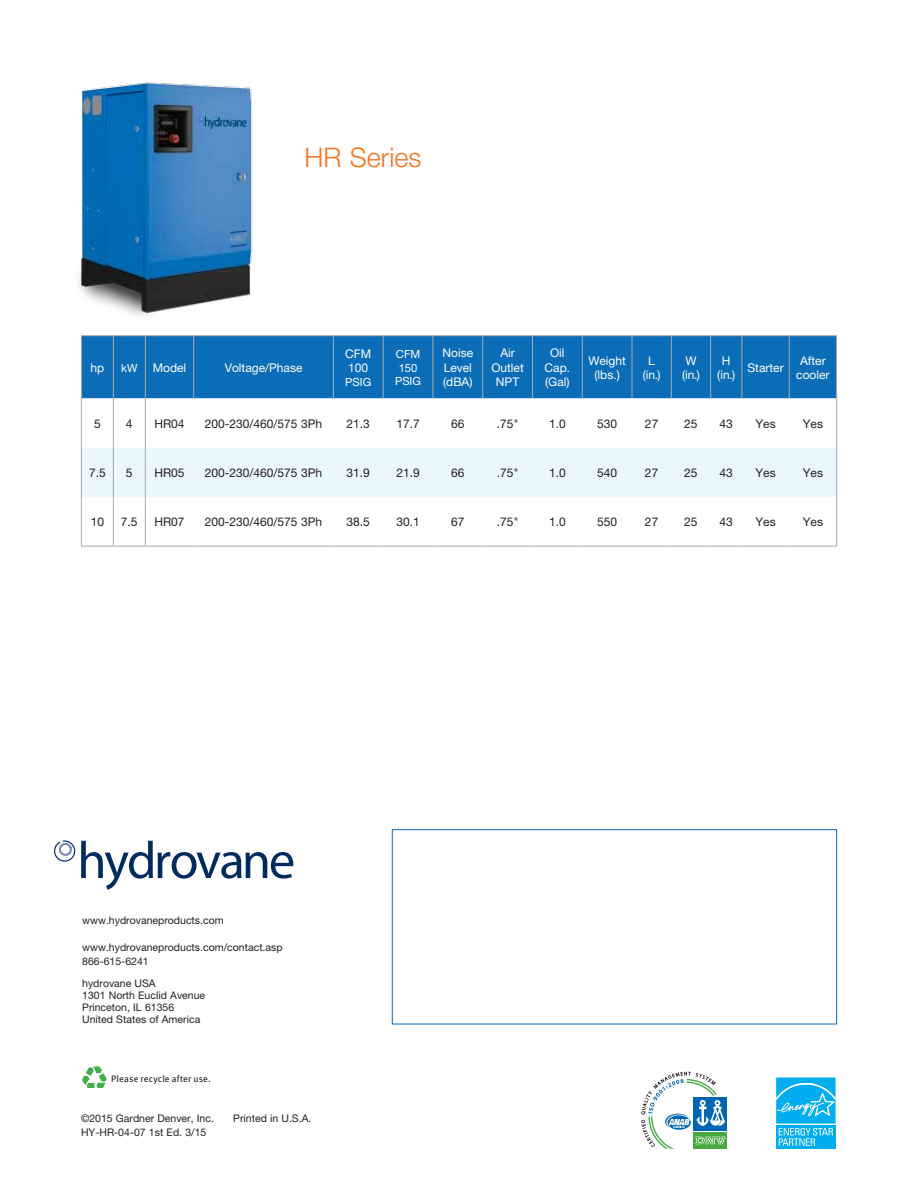
<style>
.page{position:relative;width:918px;height:1188px;background:#fff}
.page>*{position:absolute;margin:0;border:0;box-sizing:border-box;transform-origin:0 0}
.t1{font:300 27px "Helvetica Neue";color:#f47521}
.t2{font:12px "Helvetica Neue";color:#231f20}
.t3{font:12px/14.4px "Helvetica Neue";color:#fff;text-align:center}
.t4{font:11.25px/13.5px "Helvetica Neue";color:#fff;text-align:center}
.t5{font:10.5px/12px "Helvetica Neue";color:#231f20}
.t6{font:9.3px "Meta Book LF";letter-spacing:.02em;color:#231f20}
</style>
<div class="page">
<div style="left:392px;top:829px;width:445px;height:195px;border:1px solid #0b6db7"></div>
<svg style="left:54px;top:840px;width:239px;height:50px"></svg>
<svg style="left:776px;top:1077px;width:60px;height:72px"></svg>
<div style="left:694px;top:1097px;width:33px;height:33px;background:#0066b3"></div>
<div style="left:694px;top:1133px;width:33px;height:16px;background:#48a842"></div>
<svg style="left:641px;top:1072px;width:85px;height:77px"></svg>
<svg style="left:81px;top:1066px;width:26px;height:21px"></svg>
<div style="left:82px;top:336px;width:754px;height:62px;background:#0b6db7"></div>
<div style="left:114px;top:336px;width:319px;height:62px;background:#0b6db7"></div>
<svg style="left:82px;top:398px;width:754px;height:148px"></svg>
<div style="left:82px;top:448px;width:754px;height:49px;background:#ebf7fe"></div>
<hr style="left:81px;top:335px;width:32px;height:1px;background:#a7a9ac">
<hr style="left:81px;top:336px;width:1px;height:62px;background:#a7a9ac">
<hr style="left:113px;top:335px;width:32px;height:1px;background:#a7a9ac">
<hr style="left:113px;top:336px;width:1px;height:62px;background:#a7a9ac">
<hr style="left:145px;top:335px;width:49px;height:1px;background:#a7a9ac">
<hr style="left:145px;top:336px;width:1px;height:62px;background:#a7a9ac">
<hr style="left:194px;top:335px;width:139px;height:1px;background:#a7a9ac">
<hr style="left:193px;top:336px;width:1px;height:62px;background:#a7a9ac">
<hr style="left:333px;top:335px;width:50px;height:1px;background:#a7a9ac">
<hr style="left:333px;top:336px;width:1px;height:62px;background:#a7a9ac">
<hr style="left:383px;top:335px;width:50px;height:1px;background:#a7a9ac">
<hr style="left:383px;top:336px;width:1px;height:62px;background:#a7a9ac">
<hr style="left:433px;top:335px;width:50px;height:1px;background:#a7a9ac">
<hr style="left:433px;top:336px;width:1px;height:62px;background:#a7a9ac">
<hr style="left:483px;top:335px;width:49px;height:1px;background:#a7a9ac">
<hr style="left:482px;top:336px;width:1px;height:62px;background:#a7a9ac">
<hr style="left:532px;top:335px;width:50px;height:1px;background:#a7a9ac">
<hr style="left:532px;top:336px;width:1px;height:62px;background:#a7a9ac">
<hr style="left:582px;top:335px;width:50px;height:1px;background:#a7a9ac">
<hr style="left:582px;top:336px;width:1px;height:62px;background:#a7a9ac">
<hr style="left:632px;top:335px;width:39px;height:1px;background:#a7a9ac">
<hr style="left:632px;top:336px;width:1px;height:62px;background:#a7a9ac">
<hr style="left:671px;top:335px;width:40px;height:1px;background:#a7a9ac">
<hr style="left:671px;top:336px;width:1px;height:62px;background:#a7a9ac">
<hr style="left:711px;top:335px;width:31px;height:1px;background:#a7a9ac">
<hr style="left:710px;top:336px;width:1px;height:62px;background:#a7a9ac">
<hr style="left:742px;top:335px;width:47px;height:1px;background:#a7a9ac">
<hr style="left:742px;top:336px;width:1px;height:62px;background:#a7a9ac">
<hr style="left:789px;top:335px;width:48px;height:1px;background:#a7a9ac">
<hr style="left:789px;top:336px;width:1px;height:62px;background:#a7a9ac">
<hr style="left:81px;top:398px;width:1px;height:50px;background:#a7a9ac">
<hr style="left:81px;top:448px;width:1px;height:49px;background:#a7a9ac">
<hr style="left:81px;top:497px;width:1px;height:49px;background:#a7a9ac">
<hr style="left:145px;top:398px;width:1px;height:50px;background:#a7a9ac">
<hr style="left:145px;top:448px;width:1px;height:49px;background:#a7a9ac">
<hr style="left:145px;top:497px;width:1px;height:49px;background:#a7a9ac">
<hr style="left:836px;top:336px;width:1px;height:62px;background:#a7a9ac">
<hr style="left:836px;top:398px;width:1px;height:50px;background:#a7a9ac">
<hr style="left:836px;top:448px;width:1px;height:49px;background:#a7a9ac">
<hr style="left:836px;top:497px;width:1px;height:49px;background:#a7a9ac">
<hr style="left:113px;top:398px;width:1px;height:50px;background:#a7a9ac">
<hr style="left:113px;top:448px;width:1px;height:49px;background:#a7a9ac">
<hr style="left:113px;top:497px;width:1px;height:49px;background:#a7a9ac">
<hr style="left:81px;top:546px;width:32px;height:1px;background:#a7a9ac">
<hr style="left:113px;top:546px;width:32px;height:1px;background:#a7a9ac">
<hr style="left:145px;top:546px;width:49px;height:1px;background:#a7a9ac">
<hr style="left:194px;top:546px;width:139px;height:1px;background:#a7a9ac">
<hr style="left:333px;top:546px;width:50px;height:1px;background:#a7a9ac">
<hr style="left:383px;top:546px;width:50px;height:1px;background:#a7a9ac">
<hr style="left:433px;top:546px;width:50px;height:1px;background:#a7a9ac">
<hr style="left:483px;top:546px;width:49px;height:1px;background:#a7a9ac">
<hr style="left:532px;top:546px;width:50px;height:1px;background:#a7a9ac">
<hr style="left:582px;top:546px;width:50px;height:1px;background:#a7a9ac">
<hr style="left:632px;top:546px;width:39px;height:1px;background:#a7a9ac">
<hr style="left:671px;top:546px;width:40px;height:1px;background:#a7a9ac">
<hr style="left:711px;top:546px;width:31px;height:1px;background:#a7a9ac">
<hr style="left:742px;top:546px;width:47px;height:1px;background:#a7a9ac">
<hr style="left:789px;top:546px;width:48px;height:1px;background:#a7a9ac">
<img style="left:78px;top:82px;width:175px;height:234px">
<h1 class="t1" style="left:305px;top:141px;width:118px">HR Series</h1>
<p class="t3" style="left:90px;top:360px;width:15px">hp</p>
<p class="t4" style="left:121px;top:361px;width:18px">kW</p>
<p class="t3" style="left:153px;top:360px;width:35px">Model</p>
<p class="t3" style="left:225px;top:360px;width:79px">Voltage/Phase</p>
<p class="t3" style="left:345px;top:346px;width:28px;text-align:left">CFM<br>100</p>
<p class="t4" style="left:345px;top:375px;width:28px">PSIG</p>
<p class="t4" style="left:395px;top:347px;width:28px">CFM<br>150<br>PSIG</p>
<p class="t3" style="left:443px;top:346px;width:32px;text-align:justify">Noise Level (dBA)</p>
<p class="t3" style="left:491px;top:346px;width:34px">Air<br>Outlet<br>NPT</p>
<p class="t3" style="left:545px;top:346px;width:27px">Oil<br>Cap. (Gal)</p>
<p class="t3" style="left:588px;top:353px;width:39px">Weight (lbs.)</p>
<p class="t3" style="left:643px;top:353px;width:19px">L (in.)</p>
<p class="t3" style="left:682px;top:353px;width:19px;text-align:left">W (in.)</p>
<p class="t3" style="left:717px;top:353px;width:19px">H (in.)</p>
<p class="t3" style="left:747px;top:360px;width:38px">Starter</p>
<p class="t3" style="left:796px;top:353px;width:35px">After cooler</p>
<p class="t2" style="left:94px;top:416px;width:8px">5</p>
<p class="t2" style="left:126px;top:416px;width:8px">4</p>
<p class="t2" style="left:154px;top:416px;width:32px">HR04</p>
<p class="t2" style="left:205px;top:416px;width:119px">200-230/460/575 3Ph</p>
<p class="t2" style="left:347px;top:416px;width:25px">21.3</p>
<p class="t2" style="left:396px;top:416px;width:25px">17.7</p>
<p class="t2" style="left:451px;top:416px;width:15px">66</p>
<p class="t2" style="left:497px;top:416px;width:23px">.75"</p>
<p class="t2" style="left:549px;top:416px;width:18px">1.0</p>
<p class="t2" style="left:597px;top:416px;width:22px">530</p>
<p class="t2" style="left:645px;top:416px;width:15px">27</p>
<p class="t2" style="left:684px;top:416px;width:15px">25</p>
<p class="t2" style="left:720px;top:416px;width:15px">43</p>
<p class="t2" style="left:755px;top:416px;width:22px">Yes</p>
<p class="t2" style="left:803px;top:416px;width:22px">Yes</p>
<p class="t2" style="left:89px;top:466px;width:18px">7.5</p>
<p class="t2" style="left:126px;top:466px;width:8px">5</p>
<p class="t2" style="left:154px;top:466px;width:32px">HR05</p>
<p class="t2" style="left:205px;top:466px;width:119px">200-230/460/575 3Ph</p>
<p class="t2" style="left:347px;top:466px;width:25px">31.9</p>
<p class="t2" style="left:396px;top:466px;width:25px">21.9</p>
<p class="t2" style="left:451px;top:466px;width:15px">66</p>
<p class="t2" style="left:497px;top:466px;width:23px">.75"</p>
<p class="t2" style="left:549px;top:466px;width:18px">1.0</p>
<p class="t2" style="left:597px;top:466px;width:22px">540</p>
<p class="t2" style="left:645px;top:466px;width:15px">27</p>
<p class="t2" style="left:684px;top:466px;width:15px">25</p>
<p class="t2" style="left:720px;top:466px;width:15px">43</p>
<p class="t2" style="left:755px;top:466px;width:22px">Yes</p>
<p class="t2" style="left:803px;top:466px;width:22px">Yes</p>
<p class="t2" style="left:91px;top:515px;width:15px">10</p>
<p class="t2" style="left:121px;top:515px;width:18px">7.5</p>
<p class="t2" style="left:154px;top:515px;width:32px">HR07</p>
<p class="t2" style="left:205px;top:515px;width:119px">200-230/460/575 3Ph</p>
<p class="t2" style="left:347px;top:515px;width:25px">38.5</p>
<p class="t2" style="left:396px;top:515px;width:25px">30.1</p>
<p class="t2" style="left:451px;top:515px;width:15px">67</p>
<p class="t2" style="left:497px;top:515px;width:23px">.75"</p>
<p class="t2" style="left:549px;top:515px;width:18px">1.0</p>
<p class="t2" style="left:597px;top:515px;width:22px">550</p>
<p class="t2" style="left:645px;top:515px;width:15px">27</p>
<p class="t2" style="left:684px;top:515px;width:15px">25</p>
<p class="t2" style="left:720px;top:515px;width:15px">43</p>
<p class="t2" style="left:755px;top:515px;width:22px">Yes</p>
<p class="t2" style="left:803px;top:515px;width:22px">Yes</p>
<p class="t5" style="left:82px;top:914px;width:143px">www.hydrovaneproducts.com</p>
<p class="t5" style="left:82px;top:941px;width:202px;line-height:13.5px">www.hydrovaneproducts.com/contact.asp<br>866-615-6241</p>
<p class="t5" style="left:82px;top:977px;width:125px">hydrovane USA<br>1301 North Euclid Avenue<br>Princeton, IL 61356<br>United States of America</p>
<p class="t6" style="left:111px;top:1073px;width:101px">Please recycle after use.</p>
<p class="t5" style="left:81px;top:1112px;width:134px">©2015 Gardner Denver, Inc.</p>
<p class="t5" style="left:233px;top:1112px;width:80px">Printed in U.S.A.</p>
<p class="t5" style="left:81px;top:1126px;width:127px">HY-HR-04-07 1st Ed. 3/15</p>
</div>
